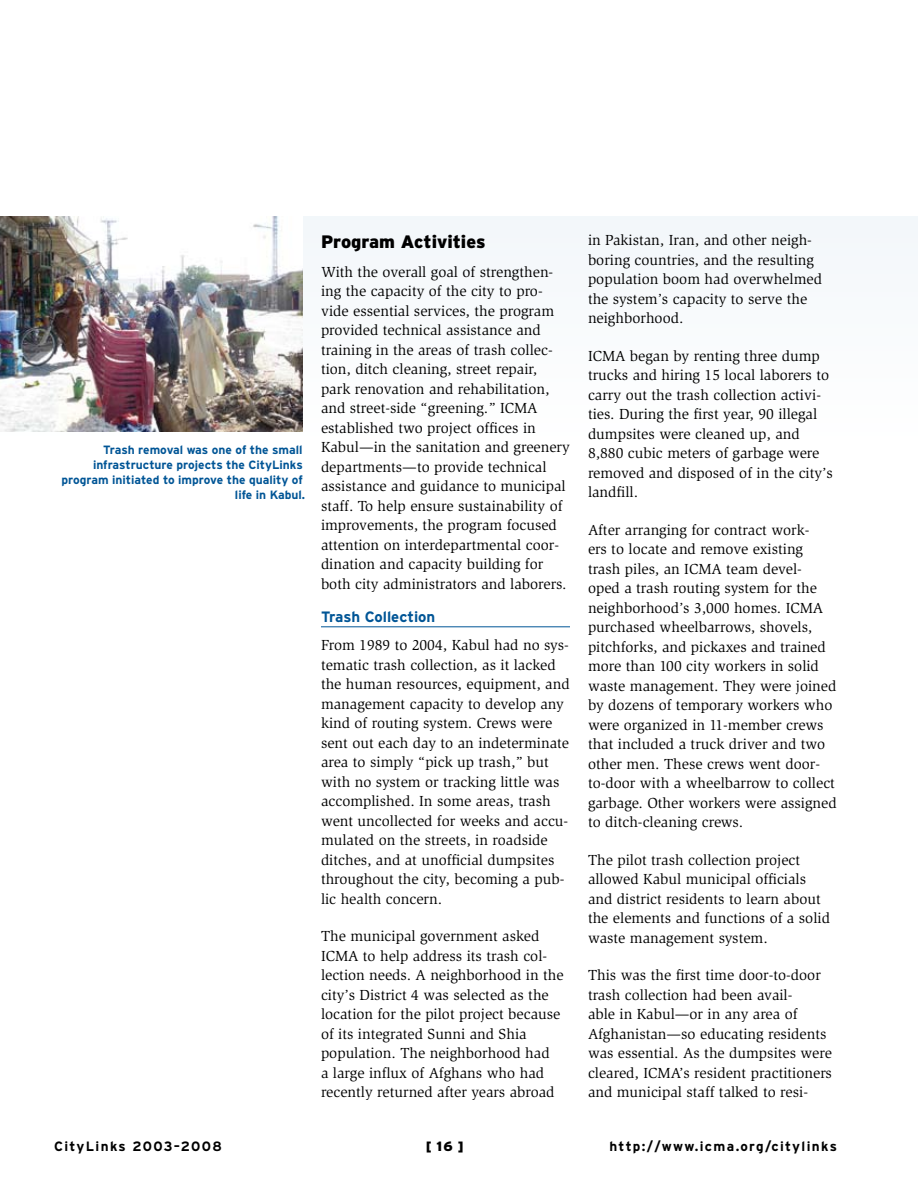
<style>
.page{position:relative;width:918px;height:1188px;background:#fff}
.page>*{position:absolute;margin:0;border:0;box-sizing:border-box;transform-origin:0 0}
.t1{font:900 18px "Interstate";color:#000}
.t2{font:15px/19.5px "Slimbach";color:#000}
.t3{font:700 15px "Interstate";color:#005596}
.t4{font:700 13.5px "Interstate";letter-spacing:.1em;color:#000}
.t5{font:900 13.5px "Interstate";color:#000}
.t6{font:700 12px/15px "Interstate";color:#005596;text-align:right}
</style>
<div class="page">
<div style="left:0;top:216px;width:918px;height:230px;background:#f9fbfc"></div>
<hr style="left:321px;top:626px;width:249px;height:1px;background:#005596">
<img style="left:0;top:216px;width:303px;height:216px">
<p class="t6" style="left:61px;top:442px;width:245px">Trash removal was one of the small infrastructure projects the CityLinks program initiated to improve the quality of life in Kabul.</p>
<p class="t1" style="left:321px;top:232px;width:166px">Program Activities</p>
<p class="t2" style="left:321px;top:262px;width:250px">With the overall goal of strengthen&shy;ing the capacity of the city to pro&shy;vide essential services, the program provided technical assistance and training in the areas of trash collec&shy;tion, ditch cleaning, street repair, park renovation and rehabilitation, and street-side “greening.” ICMA established two project offices in Kabul—in the sanitation and greenery departments—to provide technical assistance and guidance to municipal staff. To help ensure sustainability of improvements, the program focused attention on interdepartmental coor&shy;dination and capacity building for both city administrators and laborers.</p>
<p class="t3" style="left:321px;top:608px;width:116px">Trash Collection</p>
<p class="t2" style="left:321px;top:636px;width:250px">From 1989 to 2004, Kabul had no sys&shy;tematic trash collection, as it lacked the human resources, equipment, and management capacity to develop any kind of routing system. Crews were sent out each day to an indeterminate area to simply “pick up trash,” but with no system or tracking little was accomplished. In some areas, trash went uncollected for weeks and accu&shy;mulated on the streets, in roadside ditches, and at unofficial dumpsites throughout the city, becoming a pub&shy;lic health concern.</p>
<p class="t2" style="left:321px;top:927px;width:244px">The municipal government asked ICMA to help address its trash col&shy;lection needs. A neighborhood in the city’s District 4 was selected as the location for the pilot project because of its integrated Sunni and Shia population. The neighborhood had<br>a large influx of Afghans who had recently returned after years abroad</p>
<p class="t2" style="left:588px;top:231px;width:235px">in Pakistan, Iran, and other neigh&shy;boring countries, and the resulting population boom had overwhelmed the system’s capacity to serve the neighborhood.</p>
<p class="t2" style="left:588px;top:346px;width:246px">ICMA began by renting three dump trucks and hiring 15 local laborers to carry out the trash collection activi&shy;ties. During the first year, 90 illegal dumpsites were cleaned up, and<br>8,880 cubic meters of garbage were removed and disposed of in the city’s landfill.</p>
<p class="t2" style="left:588px;top:520px;width:250px">After arranging for contract work-<br>ers to locate and remove existing trash piles, an ICMA team devel&shy;oped a trash routing system for the neighborhood’s 3,000 homes. ICMA purchased wheelbarrows, shovels, pitchforks, and pickaxes and trained more than 100 city workers in solid waste management. They were joined by dozens of temporary workers who were organized in 11-member crews that included a truck driver and two other men. These crews went door&shy;to-door with a wheelbarrow to collect garbage. Other workers were assigned to ditch-cleaning crews.</p>
<p class="t2" style="left:588px;top:850px;width:244px">The pilot trash collection project allowed Kabul municipal officials and district residents to learn about the elements and functions of a solid waste management system.</p>
<p class="t2" style="left:588px;top:966px;width:246px">This was the first time door-to-door trash collection had been avail-<br>able in Kabul—or in any area of Afghanistan—so educating residents was essential. As the dumpsites were cleared, ICMA’s resident practitioners and municipal staff talked to resi-</p>
<p class="t4" style="left:54px;top:1139px;width:169px">CityLinks 2003–2008</p>
<p class="t5" style="left:426px;top:1138px;width:39px">[ 16 ]</p>
<p class="t4" style="left:609px;top:1139px;width:229px">http://www.icma.org/citylinks</p>
</div>
